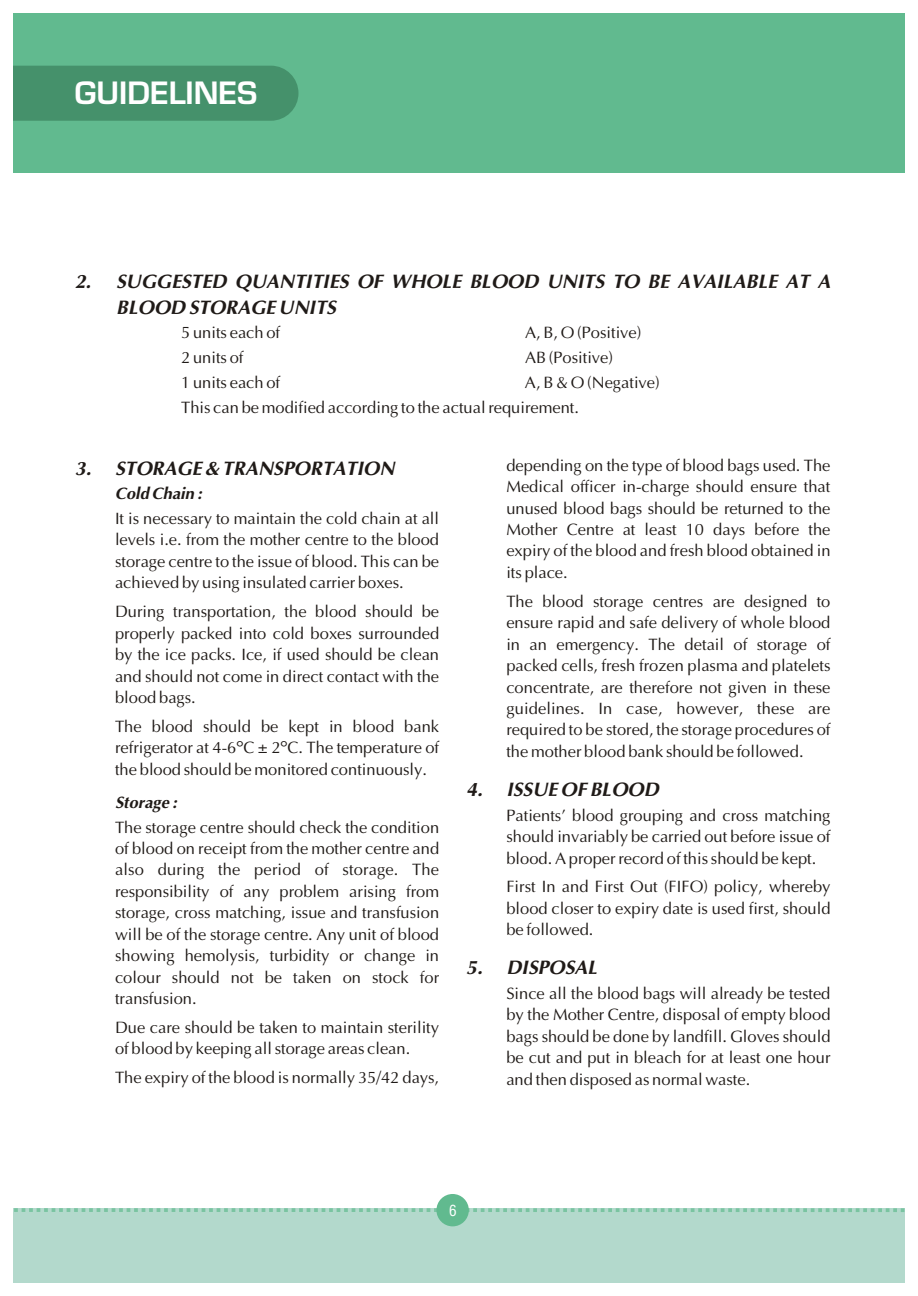
<style>
.page{position:relative;width:918px;height:1296px;background:#fff}
.page>*{position:absolute;margin:0;border:0;box-sizing:border-box;transform-origin:0 0}
.t1{font:30px "Square 721 Dm Normal";color:#fff}
.t2{font:700 19.5px/25.3px "Ottawa";color:#1f1a17}
.t3{font:16.5px/21.5px "Ottawa";color:#1f1a17}
.t4{font:italic 700 16.5px "Ottawa";color:#1f1a17}
.t5{font:15px "Swis 721 Cn BT";color:#fff}
.s1{font-family:"Futura Bk BT"}
</style>
<div class="page">
<div style="left:14px;top:1208px;width:890px;height:74px;background:#b3d9cc"></div>
<div style="left:14px;top:14px;width:890px;height:159px;background:#61ba8f"></div>
<div style="left:14px;top:66px;width:284px;height:55px;background:#45916b"></div>
<svg style="left:14px;top:1208px;width:422px;height:4px"></svg>
<svg style="left:469px;top:1208px;width:435px;height:4px"></svg>
<div style="left:436px;top:1194px;width:33px;height:32px;background:#61ba8f;border-radius:50%"></div>
<h1 class="t1" style="left:75px;top:81px;width:184px">GUIDELINES</h1>
<p class="t2" style="left:116px;top:271px;width:716px;text-indent:-41px">2. SUGGESTED QUANTITIES OF WHOLE BLOOD UNITS TO BE AVAILABLE AT A<br>BLOOD STORAGE UNITS</p>
<p class="t3" style="left:181px;top:324px;width:101px">5 units each of</p>
<p class="t3" style="left:525px;top:324px;width:118px">A, B, O (Positive)</p>
<p class="t3" style="left:181px;top:348px;width:64px">2 units of</p>
<p class="t3" style="left:525px;top:348px;width:89px">AB (Positive)</p>
<p class="t3" style="left:181px;top:373px;width:101px">1 units each of</p>
<p class="t3" style="left:181px;top:371px;width:480px;line-height:24.8px;text-indent:344px">A, B &amp; O (Negative)<br>This can be modified according to the actual requirement.</p>
<p class="t2" style="left:75px;top:457px;width:321px">3. STORAGE &amp; TRANSPORTATION</p>
<p class="t3" style="left:506px;top:456px;width:326px">depending on the type of blood bags used. The<br>Medical officer in-charge should ensure that</p>
<p class="t4" style="left:115px;top:487px;width:88px">Cold Chain :</p>
<p class="t3" style="left:506px;top:499px;width:326px">unused blood bags should be returned to the</p>
<p class="t3" style="left:115px;top:509px;width:326px">It is necessary to maintain the cold chain at all</p>
<p class="t3" style="left:506px;top:520px;width:326px">Mother Centre at least 10 days before the</p>
<p class="t3" style="left:115px;top:531px;width:326px">levels i.e. from the mother centre to the blood</p>
<p class="t3" style="left:506px;top:542px;width:326px">expiry of the blood and fresh blood obtained in</p>
<p class="t3" style="left:115px;top:552px;width:326px">storage centre to the issue of blood. This can be</p>
<p class="t3" style="left:506px;top:563px;width:63px">its place.</p>
<p class="t3" style="left:115px;top:574px;width:290px">achieved by using insulated carrier boxes.</p>
<p class="t3" style="left:506px;top:592px;width:326px">The blood storage centres are designed to</p>
<p class="t3" style="left:115px;top:603px;width:326px">During transportation, the blood should be</p>
<p class="t3" style="left:506px;top:613px;width:326px">ensure rapid and safe delivery of whole blood</p>
<p class="t3" style="left:115px;top:624px;width:326px">properly packed into cold boxes surrounded</p>
<p class="t3" style="left:506px;top:635px;width:326px">in an emergency. The detail of storage of</p>
<p class="t3" style="left:115px;top:645px;width:326px">by the ice packs. Ice, if used should be clean</p>
<p class="t3" style="left:506px;top:656px;width:326px">packed cells, fresh frozen plasma and platelets</p>
<p class="t3" style="left:115px;top:667px;width:326px">and should not come in direct contact with the</p>
<p class="t3" style="left:506px;top:678px;width:326px">concentrate, are therefore not given in these</p>
<p class="t3" style="left:115px;top:688px;width:82px">blood bags.</p>
<p class="t3" style="left:506px;top:699px;width:326px">guidelines. In case, however, these are</p>
<p class="t3" style="left:115px;top:717px;width:326px">The blood should be kept in blood bank</p>
<p class="t3" style="left:506px;top:721px;width:326px">required to be stored, the storage procedures of</p>
<p class="t3" style="left:115px;top:739px;width:326px">refrigerator at 4-6<span class="s1">º</span>C ± 2<span class="s1">º</span>C. The temperature of</p>
<p class="t3" style="left:506px;top:742px;width:299px">the mother blood bank should be followed.</p>
<p class="t3" style="left:115px;top:760px;width:313px">the blood should be monitored continuously.</p>
<p class="t2" style="left:466px;top:778px;width:194px">4. ISSUE OF BLOOD</p>
<p class="t4" style="left:115px;top:795px;width:63px">Storage :</p>
<p class="t3" style="left:506px;top:806px;width:326px">Patients' blood grouping and cross matching</p>
<p class="t3" style="left:115px;top:818px;width:326px">The storage centre should check the condition</p>
<p class="t3" style="left:506px;top:827px;width:326px">should invariably be carried out before issue of</p>
<p class="t3" style="left:115px;top:839px;width:326px">of blood on receipt from the mother centre and</p>
<p class="t3" style="left:506px;top:849px;width:312px">blood. A proper record of this should be kept.</p>
<p class="t3" style="left:115px;top:861px;width:326px">also during the period of storage. The</p>
<p class="t3" style="left:506px;top:878px;width:326px">First In and First Out (FIFO) policy, whereby</p>
<p class="t3" style="left:115px;top:882px;width:326px">responsibility of any problem arising from</p>
<p class="t3" style="left:506px;top:899px;width:326px">blood closer to expiry date is used first, should</p>
<p class="t3" style="left:115px;top:904px;width:326px">storage, cross matching, issue and transfusion will be of the storage centre. Any unit of blood</p>
<p class="t3" style="left:506px;top:921px;width:89px">be followed.</p>
<p class="t3" style="left:115px;top:947px;width:326px">showing hemolysis, turbidity or change in</p>
<p class="t3" style="left:115px;top:968px;width:326px">colour should not be taken on stock for</p>
<p class="t3" style="left:115px;top:989px;width:83px">transfusion.</p>
<p class="t3" style="left:115px;top:1018px;width:326px">Due care should be taken to maintain sterility</p>
<p class="t3" style="left:115px;top:1040px;width:297px">of blood by keeping all storage areas clean.</p>
<p class="t2" style="left:466px;top:957px;width:133px">5. DISPOSAL</p>
<p class="t3" style="left:506px;top:984px;width:326px">Since all the blood bags will already be tested</p>
<p class="t3" style="left:506px;top:1006px;width:326px">by the Mother Centre, disposal of empty blood</p>
<p class="t3" style="left:506px;top:1027px;width:326px">bags should be done by landfill. Gloves should</p>
<p class="t3" style="left:506px;top:1049px;width:326px">be cut and put in bleach for at least one hour</p>
<p class="t3" style="left:115px;top:1069px;width:326px">The expiry of the blood is normally 35/42 days,</p>
<p class="t3" style="left:506px;top:1070px;width:245px">and then disposed as normal waste.</p>
<p class="t5" style="left:449px;top:1204px;width:9px">6</p>
</div>
